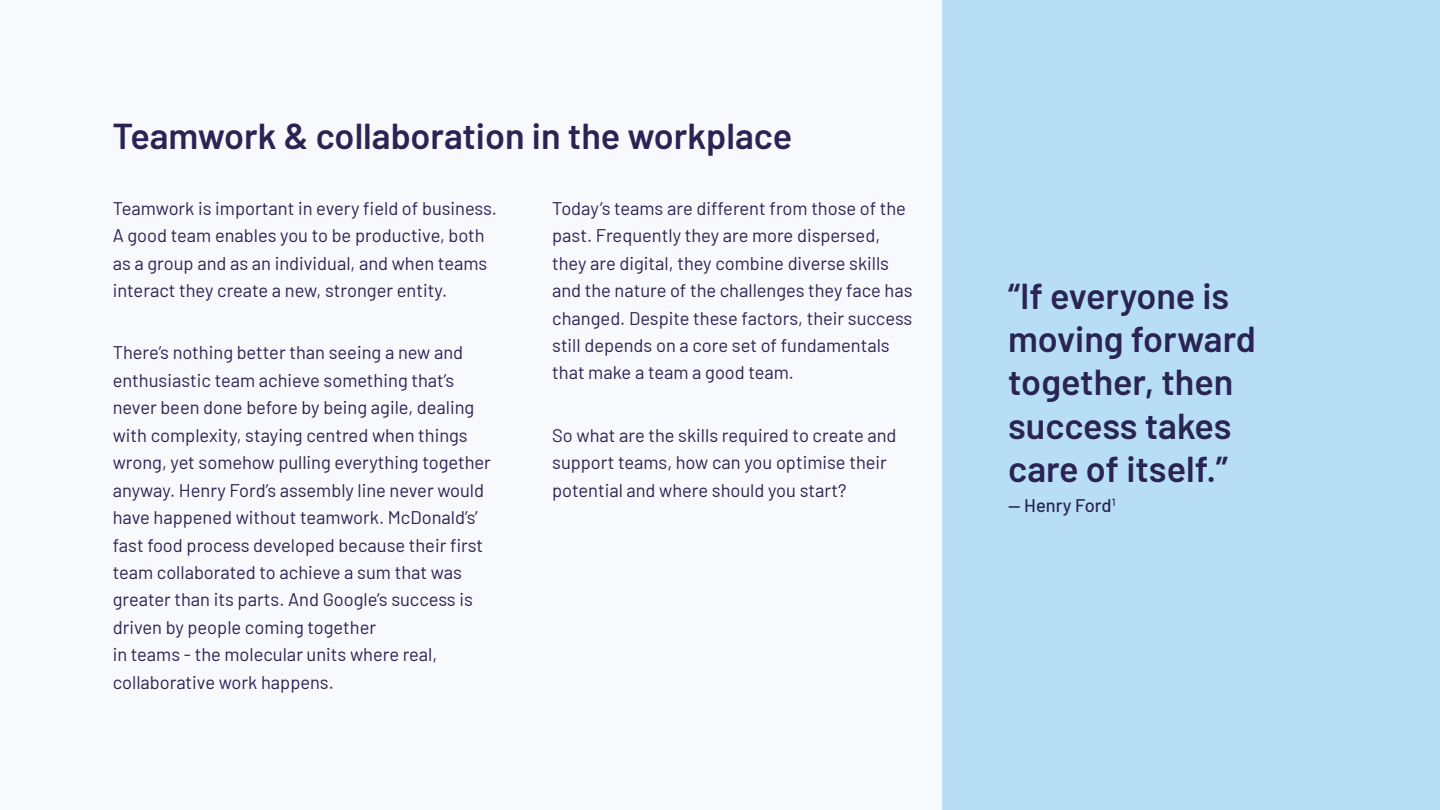
<style>
.page{position:relative;width:1440px;height:810px;background:#f7f9fc}
.page>*{position:absolute;margin:0;border:0;box-sizing:border-box;transform-origin:0 0}
.t1{font:600 36px/43.2px "Barlow";color:#292454}
.t2{font:18.3px/27.5px "Barlow";color:#292454}
.t3{font:500 18.3px "Barlow";color:#292454}
</style>
<div class="page">
<div style="left:942px;top:0;width:498px;height:810px;background:#b8def5"></div>
<h1 class="t1" style="left:112px;top:111px;width:681px">Teamwork &amp; collaboration in the workplace</h1>
<p class="t2" style="left:113px;top:193px;width:386px">Teamwork is important in every field of business.<br>A good team enables you to be productive, both as a group and as an individual, and when teams interact they create a new, stronger entity.</p>
<p class="t2" style="left:113px;top:338px;width:380px">There’s nothing better than seeing a new and enthusiastic team achieve something that’s never been done before by being agile, dealing with complexity, staying centred when things wrong, yet somehow pulling everything together anyway. Henry Ford’s assembly line never would have happened without teamwork. McDonald’s’ fast food process developed because their first team collaborated to achieve a sum that was greater than its parts. And Google’s success is driven by people coming together<br>in teams - the molecular units where real, collaborative work happens.</p>
<p class="t2" style="left:552px;top:193px;width:362px">Today’s teams are different from those of the past. Frequently they are more dispersed, they are digital, they combine diverse skills and the nature of the challenges they face has changed. Despite these factors, their success still depends on a core set of fundamentals that make a team a good team.</p>
<p class="t2" style="left:552px;top:420px;width:346px">So what are the skills required to create and support teams, how can you optimise their potential and where should you start?</p>
<h1 class="t1" style="left:1008px;top:272px;width:249px">“If everyone is moving forward together, then success takes care of itself.”</h1>
<p class="t3" style="left:1008px;top:492px;width:109px">— Henry Ford<sup>1</sup></p>
</div>
